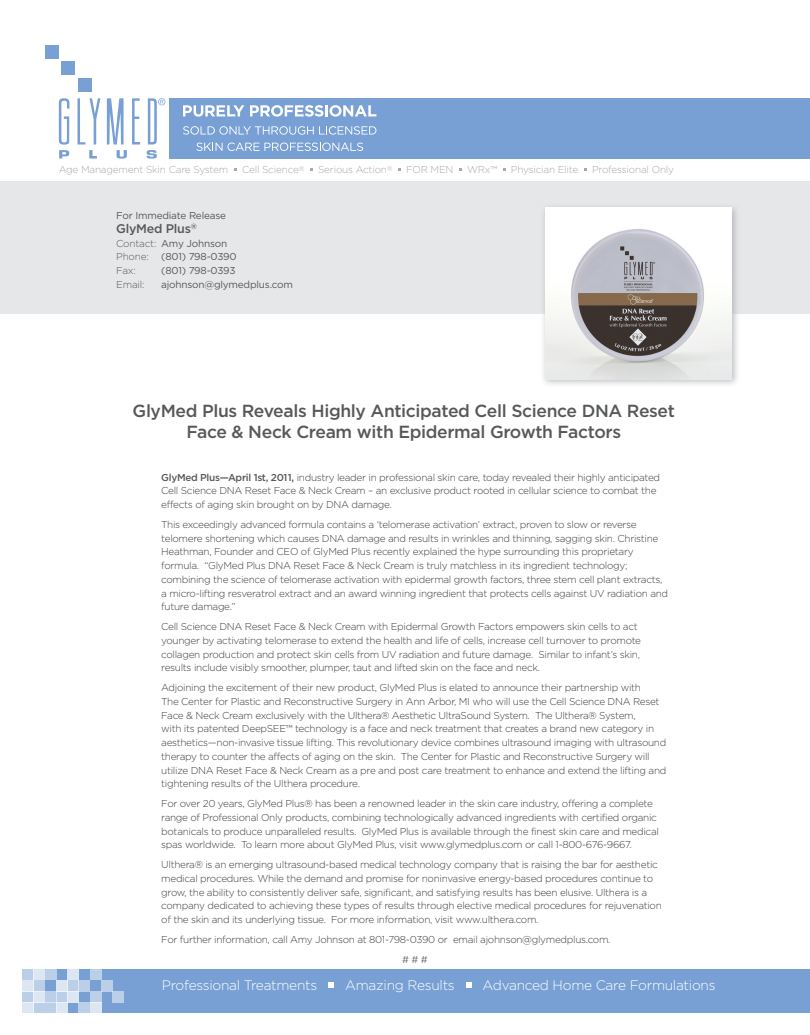
<style>
.page{position:relative;width:810px;height:1035px;background:#fff}
.page>*{position:absolute;margin:0;border:0;box-sizing:border-box;transform-origin:0 0}
.list{font:500 17.5px/21px "Gotham";letter-spacing:-.02em;color:#57585a;text-align:center}
.t1{font:300 13.75px "Gotham";letter-spacing:-.02em;color:#fff}
.forImmediateRelease{font:500 12.5px "Gotham";letter-spacing:-.02em;color:#57585a}
.bodyCopy{font:300 10px/13.8px "Gotham";letter-spacing:-.03em;color:#3e3e3f}
.t2{font:300 10px "Gotham";letter-spacing:-.02em;color:#a8a9ad}
.forImmediateRelease-2{font:10px "Gotham";letter-spacing:-.02em;color:#57585a}
.forImmediateRelease-3{font:300 10px "Gotham";letter-spacing:-.02em;color:#57585a}
.s1{font-weight:300}
.s2{font-weight:500;color:#57585a}
</style>
<div class="page">
<div style="left:169px;top:98px;width:641px;height:61px;background:#78a0d4"></div>
<svg style="left:59px;top:98px;width:10px;height:61px"></svg>
<svg style="left:77px;top:98px;width:23px;height:61px"></svg>
<svg style="left:107px;top:98px;width:33px;height:61px"></svg>
<svg style="left:147px;top:98px;width:18px;height:61px"></svg>
<div style="left:45px;top:45px;width:14px;height:14px;background:#78a0d4"></div>
<div style="left:61px;top:61px;width:14px;height:14px;background:#78a0d4"></div>
<div style="left:78px;top:78px;width:13px;height:13px;background:#78a0d4"></div>
<svg style="left:183px;top:105px;width:61px;height:12px"></svg>
<svg style="left:250px;top:105px;width:126px;height:12px"></svg>
<svg style="left:183px;top:126px;width:193px;height:9px"></svg>
<svg style="left:196px;top:143px;width:167px;height:8px"></svg>
<div style="left:22px;top:969px;width:788px;height:43px;background:#78a0d4"></div>
<div style="left:22px;top:969px;width:12px;height:11px;background:#bbcfe9"></div>
<div style="left:34px;top:969px;width:11px;height:11px;background:#dde7f4"></div>
<div style="left:45px;top:969px;width:11px;height:11px;background:#bbcfe9"></div>
<div style="left:67px;top:969px;width:12px;height:11px;background:#dde7f4"></div>
<div style="left:90px;top:969px;width:11px;height:11px;background:#bbcfe9"></div>
<div style="left:22px;top:980px;width:12px;height:11px;background:#dde7f4"></div>
<div style="left:34px;top:980px;width:11px;height:11px;background:#bbcfe9"></div>
<div style="left:56px;top:980px;width:11px;height:11px;background:#dde7f4"></div>
<div style="left:67px;top:980px;width:12px;height:11px;background:#bbcfe9"></div>
<div style="left:79px;top:980px;width:11px;height:11px;background:#bbcfe9"></div>
<div style="left:101px;top:980px;width:11px;height:11px;background:#bbcfe9"></div>
<div style="left:112px;top:991px;width:12px;height:11px;background:#bbcfe9"></div>
<div style="left:22px;top:991px;width:12px;height:11px;background:#bbcfe9"></div>
<div style="left:34px;top:991px;width:11px;height:11px;background:#dde7f4"></div>
<div style="left:45px;top:991px;width:11px;height:11px;background:#bbcfe9"></div>
<div style="left:56px;top:991px;width:11px;height:11px;background:#bbcfe9"></div>
<div style="left:67px;top:991px;width:12px;height:11px;background:#dde7f4"></div>
<div style="left:90px;top:991px;width:11px;height:11px;background:#bbcfe9"></div>
<div style="left:22px;top:1002px;width:12px;height:10px;background:#dde7f4"></div>
<div style="left:34px;top:1002px;width:11px;height:10px;background:#bbcfe9"></div>
<div style="left:45px;top:1002px;width:11px;height:10px;background:#bbcfe9"></div>
<div style="left:56px;top:1002px;width:11px;height:10px;background:#dde7f4"></div>
<div style="left:79px;top:1002px;width:11px;height:10px;background:#bbcfe9"></div>
<div style="left:90px;top:1002px;width:11px;height:10px;background:#dde7f4"></div>
<svg style="left:329px;top:982px;width:5px;height:6px"></svg>
<svg style="left:466px;top:982px;width:5px;height:6px"></svg>
<div style="left:0;top:181px;width:810px;height:133px;background:#e6e7e9"></div>
<div style="left:540px;top:203px;width:200px;height:185px;background:#a8a9ad;opacity:.75"></div>
<img style="left:545px;top:208px;width:187px;height:171px">
<p class="t2" style="left:59px;top:164px;width:171px">Age Management Skin Care System</p>
<p class="t2" style="left:242px;top:164px;width:64px">Cell Science<sup>®</sup></p>
<p class="t2" style="left:318px;top:164px;width:76px">Serious Action<sup>®</sup></p>
<p class="t2" style="left:406px;top:164px;width:49px">FOR MEN</p>
<p class="t2" style="left:467px;top:164px;width:32px">WRx™</p>
<p class="t2" style="left:511px;top:164px;width:69px">Physician Elite</p>
<p class="t2" style="left:592px;top:164px;width:84px">Professional Only</p>
<p class="forImmediateRelease-2" style="left:116px;top:210px;width:111px">For Immediate Release</p>
<p class="forImmediateRelease" style="left:116px;top:221px;width:82px">GlyMed Plus<sup>®</sup></p>
<p class="forImmediateRelease-2" style="left:116px;top:238px;width:113px"><span class="s1">Contact:</span> Amy Johnson</p>
<p class="forImmediateRelease-2" style="left:116px;top:251px;width:122px"><span class="s1">Phone:</span> (801) 798-0390</p>
<p class="forImmediateRelease-3" style="left:116px;top:265px;width:21px">Fax:</p>
<p class="forImmediateRelease-2" style="left:161px;top:265px;width:76px">(801) 798-0393</p>
<p class="forImmediateRelease-3" style="left:116px;top:279px;width:30px">Email:</p>
<p class="forImmediateRelease-2" style="left:161px;top:279px;width:133px">ajohnson@glymedplus.com</p>
<p class="list" style="left:133px;top:400px;width:544px">GlyMed Plus Reveals Highly Anticipated Cell Science DNA Reset<br>Face &amp; Neck Cream with Epidermal Growth Factors</p>
<p class="bodyCopy" style="left:161px;top:470px;width:500px"><span class="s2">GlyMed Plus—April 1st, 2011,</span> industry leader in professional skin care, today revealed their highly anticipated<br>Cell Science DNA Reset Face &amp; Neck Cream – an exclusive product rooted in cellular science to combat the effects of aging skin brought on by DNA damage.</p>
<p class="bodyCopy" style="left:161px;top:517px;width:508px">This exceedingly advanced formula contains a ‘telomerase activation’ extract, proven to slow or reverse telomere shortening which causes DNA damage and results in wrinkles and thinning, sagging skin. Christine Heathman, Founder and CEO of GlyMed Plus recently explained the hype surrounding this proprietary formula. “GlyMed Plus DNA Reset Face &amp; Neck Cream is truly matchless in its ingredient technology; combining the science of telomerase activation with epidermal growth factors, three stem cell plant extracts, a micro-lifting resveratrol extract and an award winning ingredient that protects cells against UV radiation and future damage.”</p>
<p class="bodyCopy" style="left:161px;top:620px;width:481px">Cell Science DNA Reset Face &amp; Neck Cream with Epidermal Growth Factors empowers skin cells to act younger by activating telomerase to extend the health and life of cells, increase cell turnover to promote collagen production and protect skin cells from UV radiation and future damage. Similar to infant’s skin, results include visibly smoother, plumper, taut and lifted skin on the face and neck.</p>
<p class="bodyCopy" style="left:161px;top:681px;width:507px">Adjoining the excitement of their new product, GlyMed Plus is elated to announce their partnership with<br>The Center for Plastic and Reconstructive Surgery in Ann Arbor, MI who will use the Cell Science DNA Reset Face &amp; Neck Cream exclusively with the Ulthera® Aesthetic UltraSound System. The Ulthera® System,<br>with its patented DeepSEE™ technology is a face and neck treatment that creates a brand new category in aesthetics—non-invasive tissue lifting. This revolutionary device combines ultrasound imaging with ultrasound therapy to counter the affects of aging on the skin. The Center for Plastic and Reconstructive Surgery will utilize DNA Reset Face &amp; Neck Cream as a pre and post care treatment to enhance and extend the lifting and tightening results of the Ulthera procedure.</p>
<p class="bodyCopy" style="left:161px;top:797px;width:499px">For over 20 years, GlyMed Plus® has been a renowned leader in the skin care industry, offering a complete range of Professional Only products, combining technologically advanced ingredients with certified organic botanicals to produce unparalleled results. GlyMed Plus is available through the finest skin care and medical spas worldwide. To learn more about GlyMed Plus, visit www.glymedplus.com or call 1-800-676-9667.</p>
<p class="bodyCopy" style="left:161px;top:858px;width:502px">Ulthera® is an emerging ultrasound-based medical technology company that is raising the bar for aesthetic medical procedures. While the demand and promise for noninvasive energy-based procedures continue to grow, the ability to consistently deliver safe, significant, and satisfying results has been elusive. Ulthera is a company dedicated to achieving these types of results through elective medical procedures for rejuvenation of the skin and its underlying tissue. For more information, visit www.ulthera.com.</p>
<p class="bodyCopy" style="left:161px;top:932px;width:451px">For further information, call Amy Johnson at 801-798-0390 or email ajohnson@glymedplus.com.</p>
<p class="bodyCopy" style="left:402px;top:952px;width:27px"># # #</p>
<p class="t1" style="left:162px;top:978px;width:157px">Professional Treatments</p>
<p class="t1" style="left:345px;top:978px;width:111px">Amazing Results</p>
<p class="t1" style="left:483px;top:978px;width:234px">Advanced Home Care Formulations</p>
</div>
